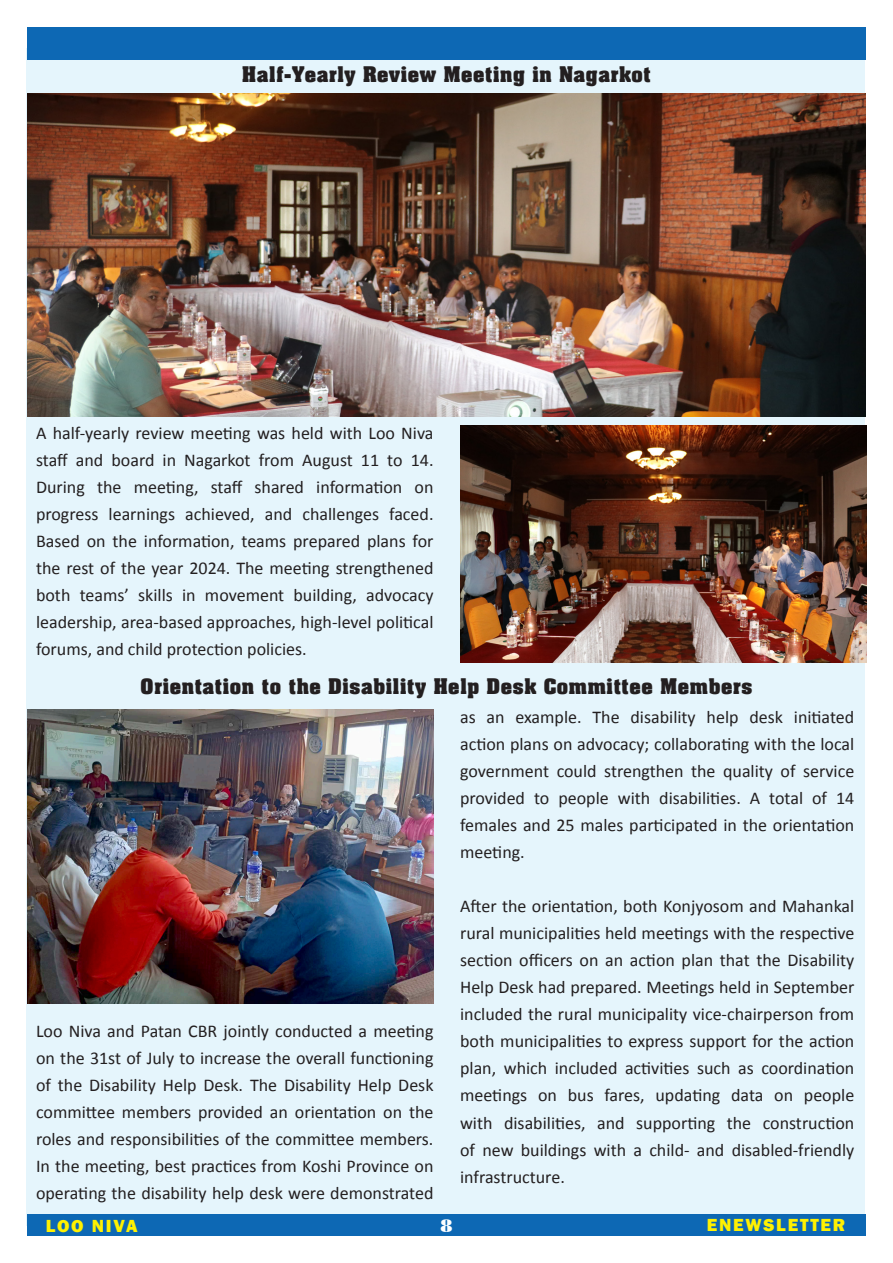
<style>
.page{position:relative;width:893px;height:1263px;background:#fff}
.page>*{position:absolute;margin:0;border:0;box-sizing:border-box;transform-origin:0 0}
.t1{font:700 21px "Aachen BT";color:#231f20}
.t2{font:18px/27px "Calibri";color:#231f20;text-align:justify}
.t3{font:800 18px "Franklin Gothic";letter-spacing:.1em;color:#fff101}
.t4{font:18px "Poster Bodoni BT";color:#fff}
</style>
<div class="page">
<div style="left:26px;top:48px;width:839px;height:1177px;background:#e5f5fc"></div>
<div style="left:27px;top:1214px;width:839px;height:22px;background:#0d68b4"></div>
<div style="left:27px;top:27px;width:839px;height:32px;background:#0d68b4"></div>
<img style="left:461px;top:425px;width:405px;height:238px">
<img style="left:27px;top:93px;width:838px;height:323px">
<img style="left:28px;top:710px;width:406px;height:294px">
<p class="t1" style="left:242px;top:61px;width:411px">Half-Yearly Review Meeting in Nagarkot</p>
<p class="t2" style="left:36px;top:419px;width:399px">A half-yearly review meeting was held with Loo Niva staff and board in Nagarkot from August 11 to 14.<br>During the meeting, staff shared information on progress learnings achieved, and challenges faced.<br>Based on the information, teams prepared plans for the rest of the year 2024. The meeting strengthened both teams’ skills in movement building, advocacy leadership, area-based approaches, high-level political forums, and child protection policies.</p>
<p class="t1" style="left:140px;top:673px;width:614px">Orientation to the Disability Help Desk Committee Members</p>
<p class="t2" style="left:36px;top:1018px;width:399px">Loo Niva and Patan CBR jointly conducted a meeting on the 31st of July to increase the overall functioning of the Disability Help Desk. The Disability Help Desk committee members provided an orientation on the roles and responsibilities of the committee members.<br>In the meeting, best practices from Koshi Province on operating the disability help desk were demonstrated</p>
<p class="t2" style="left:460px;top:704px;width:396px">as an example. The disability help desk initiated action plans on advocacy; collaborating with the local government could strengthen the quality of service provided to people with disabilities. A total of 14 females and 25 males participated in the orientation meeting.</p>
<p class="t2" style="left:460px;top:893px;width:396px">After the orientation, both Konjyosom and Mahankal rural municipalities held meetings with the respective section officers on an action plan that the Disability Help Desk had prepared. Meetings held in September included the rural municipality vice-chairperson from both municipalities to express support for the action plan, which included activities such as coordination meetings on bus fares, updating data on people with disabilities, and supporting the construction of new buildings with a child- and disabled-friendly infrastructure.</p>
<p class="t3" style="left:46px;top:1214px;width:93px">LOO NIVA</p>
<p class="t4" style="left:440px;top:1215px;width:13px">8</p>
<p class="t3" style="left:707px;top:1213px;width:140px">ENEWSLETTER</p>
</div>
